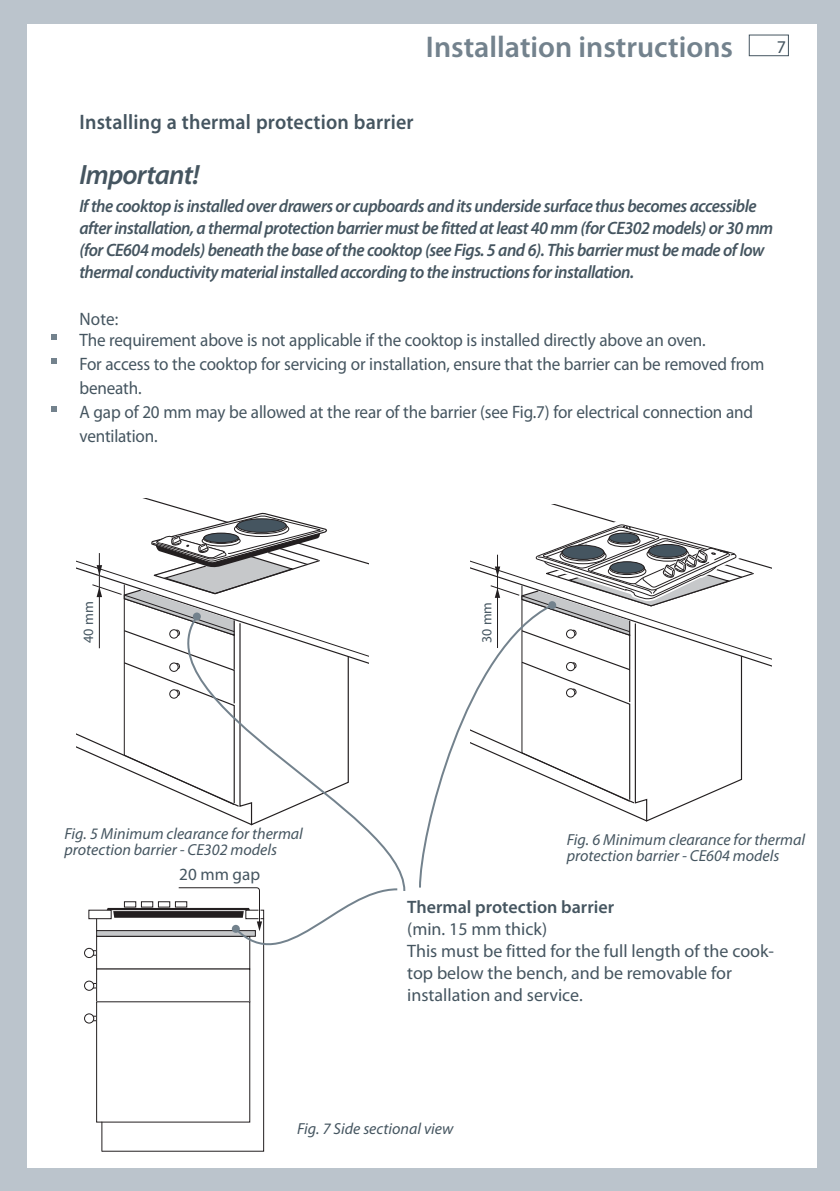
<style>
.page{position:relative;width:840px;height:1191px;background:#fff}
.page>*{position:absolute;margin:0;border:0;box-sizing:border-box;transform-origin:0 0}
.t1{font:600 30px "Myriad Pro";color:#73828d}
.t2{font:italic 600 28px "Myriad Pro";letter-spacing:-.03em;color:#455560}
.t3{font:600 21px "Myriad Pro";letter-spacing:.01em;color:#455560;scale:.95 1}
.t4{font:italic 600 18px/22px "Myriad Pro";letter-spacing:-.03em;color:#455560;scale:.95 1}
.t5{font:18px/24px "Myriad Pro";letter-spacing:-.01em;color:#455560;scale:.95 1}
.t6{font:18px/22px "Myriad Pro";letter-spacing:-.01em;color:#455560}
.t7{font:600 18px "Myriad Pro";color:#455560}
.t8{font:17.2px "Myriad Pro";color:#455560}
.t9{font:italic 16px/16px "Myriad Pro";color:#455560}
.t10{font:14.2px "Myriad Pro";color:#455560}
.t11{font:14px "Myriad Pro";color:#455560}
</style>
<div class="page">
<div style="left:748px;top:35px;width:40px;height:21px;border:1px solid #455560"></div>
<div style="left:0;top:0;width:839px;height:23px;background:#bbc4cc"></div>
<div style="left:0;top:1168px;width:839px;height:23px;background:#bbc4cc"></div>
<div style="left:0;top:0;width:27px;height:1191px;background:#bbc4cc"></div>
<div style="left:816px;top:0;width:23px;height:1191px;background:#bbc4cc"></div>
<svg style="left:77px;top:498px;width:292px;height:277px"></svg>
<svg style="left:51px;top:334px;width:6px;height:5px"></svg>
<svg style="left:51px;top:358px;width:6px;height:5px"></svg>
<svg style="left:51px;top:406px;width:6px;height:5px"></svg>
<div style="left:84px;top:948px;width:10px;height:10px;border:1px solid #231f20;border-radius:50%"></div>
<div style="left:84px;top:980px;width:10px;height:10px;border:1px solid #231f20;border-radius:50%"></div>
<div style="left:84px;top:1013px;width:10px;height:10px;border:1px solid #231f20;border-radius:50%"></div>
<svg style="left:138px;top:614px;width:268px;height:277px"></svg>
<div style="left:193px;top:612px;width:8px;height:8px;background:#73828d;border-radius:50%"></div>
<svg style="left:419px;top:505px;width:352px;height:383px"></svg>
<div style="left:548px;top:601px;width:8px;height:8px;background:#73828d;border-radius:50%"></div>
<svg style="left:91px;top:885px;width:308px;height:267px"></svg>
<div style="left:232px;top:924px;width:8px;height:8px;background:#73828d;border-radius:50%"></div>
<div style="left:283px;top:1119px;width:304px;height:26px;background:#fff"></div>
<h1 class="t1" style="left:425px;top:35px;width:308px">Installation instructions</h1>
<p class="t6" style="left:776px;top:38px;width:11px">7</p>
<p class="t3" style="left:79px;top:114px;width:353px">Installing a thermal protection barrier</p>
<h2 class="t2" style="left:79px;top:164px;width:121px">Important!</h2>
<p class="t4" style="left:79px;top:197px;width:731px">If the cooktop is installed over drawers or cupboards and its underside surface thus becomes accessible after installation, a thermal protection barrier must be fitted at least 40 mm (for CE302 models) or 30 mm (for CE604 models) beneath the base of the cooktop (see Figs. 5 and 6). This barrier must be made of low thermal conductivity material installed according to the instructions for installation.</p>
<p class="t5" style="left:79px;top:310px;width:660px;line-height:21px">Note:<br>The requirement above is not applicable if the cooktop is installed directly above an oven.</p>
<p class="t5" style="left:79px;top:354px;width:722px">For access to the cooktop for servicing or installation, ensure that the barrier can be removed from beneath.<br>A gap of 20 mm may be allowed at the rear of the barrier (see Fig.7) for electrical connection and ventilation.</p>
<p class="t10" style="left:83px;top:643px;width:43px;rotate:-90deg">40 mm</p>
<p class="t11" style="left:481px;top:643px;width:42px;rotate:-90deg">30 mm</p>
<p class="t9" style="left:64px;top:827px;width:240px">Fig. 5 Minimum clearance for thermal protection barrier - CE302 models</p>
<p class="t9" style="left:566px;top:833px;width:240px">Fig. 6 Minimum clearance for thermal protection barrier - CE604 models</p>
<p class="t7" style="left:407px;top:900px;width:208px">Thermal protection barrier</p>
<p class="t6" style="left:407px;top:920px;width:368px">(min. 15 mm thick)<br>This must be fitted for the full length of the cook&shy;top below the bench, and be removable for installation and service.</p>
<p class="t8" style="left:179px;top:868px;width:82px">20 mm gap</p>
<p class="t9" style="left:297px;top:1121px;width:158px">Fig. 7 Side sectional view</p>
</div>
